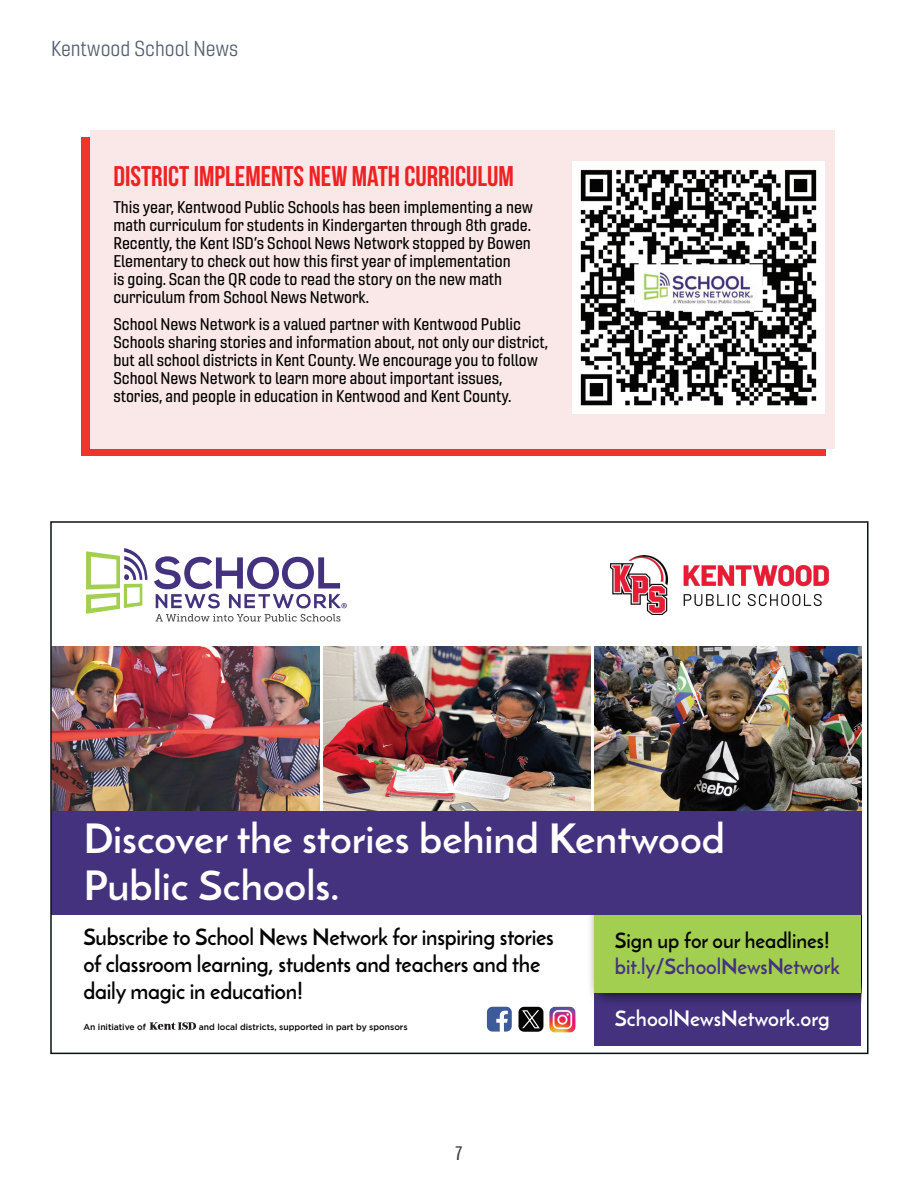
<style>
.page{position:relative;width:918px;height:1188px;background:#fff}
.page>*{position:absolute;margin:0;border:0;box-sizing:border-box;transform-origin:0 0}
.t1{font:700 40.2px/46.3px "Josefin Sans";color:#fff;scale:1.05 1}
.t2{font:28.5px "Bebas Neue";color:#ee2123}
.t3{font:700 22.5px/27px "Josefin Sans";letter-spacing:-.01em;color:#040503}
.t4{font:700 21.15px "Josefin Sans";color:#44327f}
.t5{font:700 21.15px "Josefin Sans";color:#040503}
.t6{font:700 21.15px "Josefin Sans";color:#fff}
.t7{font:21px "Gineso Nor Boo";color:#536070}
.t8{font:200 18px "Balboa";color:#3e3e3f}
.t9{font:16.5px/18px "Gineso Nor Med";color:#000}
.t10{font:500 8.7px "Gotham";letter-spacing:-.005em;color:#040503}
.t11{font:8.7px "Myriad Pro";color:#040504}
</style>
<div class="page">
<div style="left:82px;top:138px;width:744px;height:318px;background:#ee342d"></div>
<div style="left:90px;top:130px;width:744px;height:319px;background:#fae8e8"></div>
<div style="left:595px;top:993px;width:266px;height:53px;background:#44327f"></div>
<svg style="left:590px;top:915px;width:271px;height:91px"></svg>
<div style="left:595px;top:907px;width:266px;height:86px;background:#a3cf50"></div>
<img style="left:324px;top:646px;width:267px;height:165px">
<img style="left:595px;top:646px;width:266px;height:165px">
<img style="left:53px;top:646px;width:266px;height:165px">
<svg style="left:487px;top:1007px;width:25px;height:25px"></svg>
<div style="left:519px;top:1007px;width:24px;height:25px;background:#040503;border-radius:6px"></div>
<svg style="left:522px;top:1010px;width:18px;height:18px"></svg>
<img style="left:549px;top:1006px;width:27px;height:27px">
<svg style="left:86px;top:548px;width:61px;height:66px"></svg>
<svg style="left:154px;top:556px;width:193px;height:66px"></svg>
<svg style="left:150px;top:1022px;width:46px;height:8px"></svg>
<div style="left:51px;top:811px;width:810px;height:104px;background:#44327f"></div>
<img style="left:611px;top:555px;width:218px;height:59px">
<img style="left:573px;top:162px;width:252px;height:252px">
<p class="t7" style="left:51px;top:36px;width:189px">Kentwood School News</p>
<h2 class="t2" style="left:113px;top:160px;width:402px">DISTRICT IMPLEMENTS NEW MATH CURRICULUM</h2>
<p class="t9" style="left:113px;top:198px;width:421px">This year, Kentwood Public Schools has been implementing a new math curriculum for students in Kindergarten through 8th grade.<br>Recently, the Kent ISD’s School News Network stopped by Bowen Elementary to check out how this first year of implementation<br>is going. Scan the QR code to read the story on the new math curriculum from School News Network.</p>
<p class="t9" style="left:113px;top:315px;width:436px">School News Network is a valued partner with Kentwood Public Schools sharing stories and information about, not only our district, but all school districts in Kent County. We encourage you to follow School News Network to learn more about important issues, stories, and people in education in Kentwood and Kent County.</p>
<h1 class="t1" style="left:83px;top:816px;width:613px">Discover the stories behind Kentwood<br>Public Schools.</h1>
<p class="t5" style="left:615px;top:927px;width:216px">Sign up for our headlines!</p>
<p class="t4" style="left:615px;top:953px;width:226px">bit.ly/SchoolNewsNetwork</p>
<h3 class="t3" style="left:83px;top:924px;width:472px">Subscribe to School News Network for inspiring stories of classroom learning, students and teachers and the daily magic in education!</h3>
<p class="t10" style="left:83px;top:1022px;width:64px">An initiative of</p>
<p class="t10" style="left:199px;top:1022px;width:210px">and local districts, supported in part by sponsors</p>
<p class="t6" style="left:615px;top:1005px;width:216px">SchoolNewsNetwork.org</p>
<p class="t11" style="left:98px;top:1021px;width:50px">A program of</p>
<p class="t8" style="left:455px;top:1144px;width:9px">7</p>
</div>
